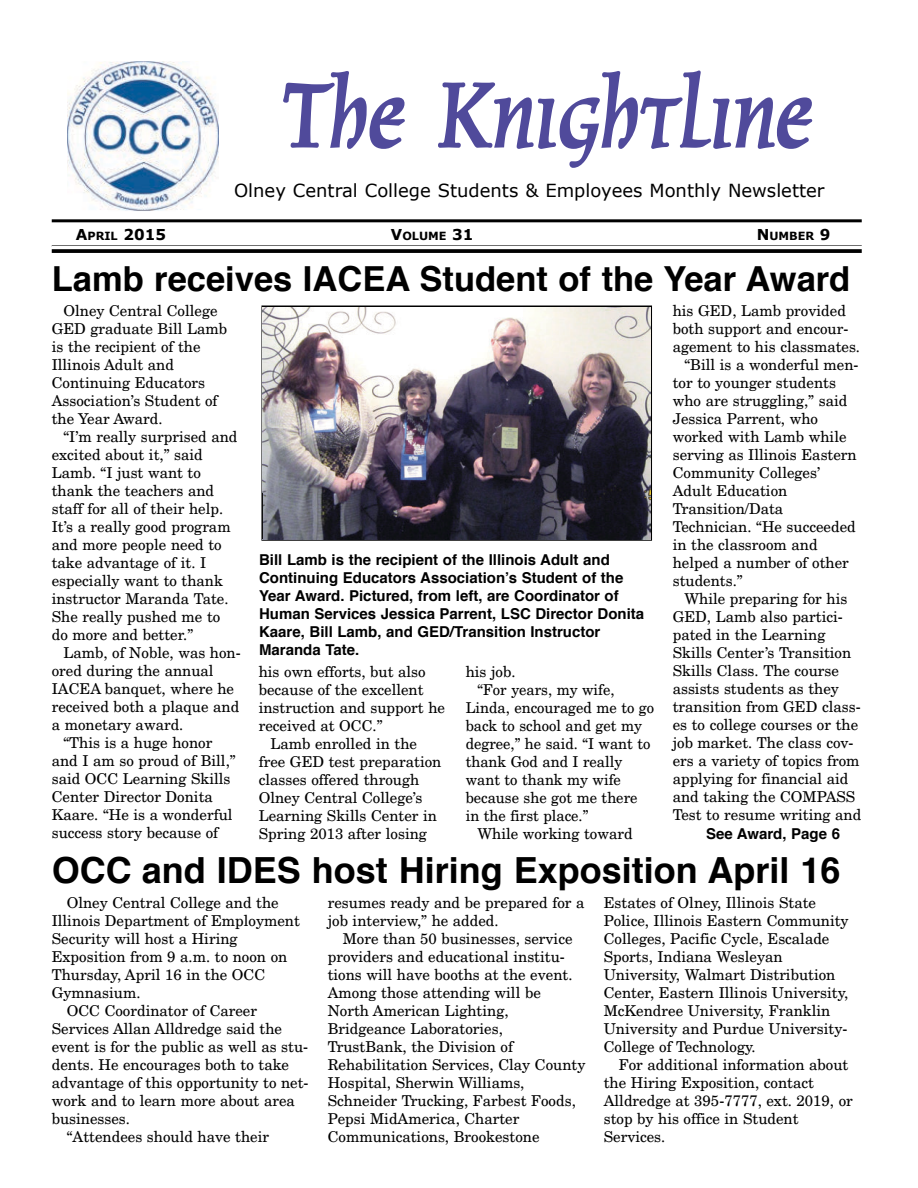
<style>
.page{position:relative;width:918px;height:1188px;background:#fff}
.page>*{position:absolute;margin:0;border:0;box-sizing:border-box;transform-origin:0 0}
.t1{font:105px "Oxford";color:#504a9b}
.t2{font:700 36px "Helvetica";color:#000}
.t3{font:700 34.5px "Helvetica";color:#000}
.t4{font:18px "Verdana";color:#000}
.t5{font:15px/18px "New Century Schlbk";color:#000}
.t6{font:700 15px/18px "Helvetica";color:#000}
.t7{font:700 15px "Verdana";color:#000}
.t8{font:700 11.25px "Verdana";color:#000}
.s1{font-size:11.25px}
.s2{font-size:15px}
</style>
<div class="page">
<hr style="left:52px;top:219px;width:810px;height:3px;background:#000">
<hr style="left:52px;top:245px;width:810px;height:1px;background:#000">
<svg style="left:52px;top:249px;width:810px;height:4px"></svg>
<svg style="left:283px;top:71px;width:122px;height:78px"></svg>
<svg style="left:438px;top:70px;width:375px;height:98px"></svg>
<img style="left:67px;top:61px;width:117px;height:150px">
<img style="left:182px;top:61px;width:36px;height:121px">
<img style="left:178px;top:182px;width:29px;height:27px">
<img style="left:263px;top:307px;width:339px;height:232px">
<img style="left:602px;top:307px;width:49px;height:232px">
<img style="left:263px;top:539px;width:291px;height:1px">
<img style="left:554px;top:539px;width:48px;height:1px">
<h1 class="t1" style="left:281px;top:56px;width:533px">The Knightline</h1>
<p class="t4" style="left:234px;top:179px;width:592px">Olney Central College Students &amp; Employees Monthly Newsletter</p>
<p class="t7" style="left:76px;top:225px;width:92px">A<span class="s1">PRIL</span> 2015</p>
<p class="t8" style="left:391px;top:229px;width:84px"><span class="s2">V</span>OLUME <span class="s2">31</span></p>
<p class="t8" style="left:757px;top:229px;width:75px"><span class="s2">N</span>UMBER <span class="s2">9</span></p>
<h3 class="t3" style="left:52px;top:265px;width:800px">Lamb receives IACEA Student of the Year Award</h3>
<p class="t5" style="left:52px;top:303px;width:177px;text-indent:12px">Olney Central College<br>GED graduate Bill Lamb is the recipient of the<br>Illinois Adult and<br>Continuing Educators<br>Association’s Student of the Year Award.</p>
<p class="t5" style="left:52px;top:429px;width:187px;text-indent:12px">“I’m really surprised and excited about it,” said<br>Lamb. “I just want to thank the teachers and staff for all of their help.<br>It’s a really good program and more people need to take advantage of it. I especially want to thank instructor Maranda Tate.<br>She really pushed me to do more and better.”</p>
<p class="t5" style="left:63px;top:645px;width:179px">Lamb, of Noble, was hon-</p>
<p class="t5" style="left:52px;top:663px;width:163px">ored during the annual</p>
<p class="t5" style="left:52px;top:681px;width:184px">IACEA banquet, where he</p>
<p class="t5" style="left:52px;top:699px;width:189px">received both a plaque and</p>
<p class="t5" style="left:52px;top:717px;width:133px">a monetary award.</p>
<p class="t5" style="left:63px;top:735px;width:150px">“This is a huge honor</p>
<p class="t5" style="left:52px;top:753px;width:185px">and I am so proud of Bill,”</p>
<p class="t5" style="left:52px;top:771px;width:180px">said OCC Learning Skills</p>
<p class="t5" style="left:52px;top:789px;width:163px">Center Director Donita</p>
<p class="t5" style="left:52px;top:807px;width:182px">Kaare. “He is a wonderful</p>
<p class="t5" style="left:52px;top:825px;width:168px">success story because of</p>
<p class="t6" style="left:259px;top:552px;width:387px">Bill Lamb is the recipient of the Illinois Adult and Continuing Educators Association’s Student of the Year Award. Pictured, from left, are Coordinator of Human Services Jessica Parrent, LSC Director Donita Kaare, Bill Lamb, and GED/Transition Instructor Maranda Tate.</p>
<p class="t5" style="left:259px;top:663px;width:168px">his own efforts, but also</p>
<p class="t5" style="left:259px;top:681px;width:166px">because of the excellent</p>
<p class="t5" style="left:259px;top:699px;width:188px">instruction and support he</p>
<p class="t5" style="left:259px;top:717px;width:125px">received at OCC.”</p>
<p class="t5" style="left:270px;top:735px;width:148px">Lamb enrolled in the</p>
<p class="t5" style="left:259px;top:753px;width:184px">free GED test preparation</p>
<p class="t5" style="left:259px;top:771px;width:162px">classes offered through</p>
<p class="t5" style="left:259px;top:789px;width:165px">Olney Central College’s</p>
<p class="t5" style="left:259px;top:807px;width:180px">Learning Skills Center in</p>
<p class="t5" style="left:259px;top:825px;width:170px">Spring 2013 after losing</p>
<p class="t5" style="left:466px;top:663px;width:51px">his job.</p>
<p class="t5" style="left:477px;top:681px;width:139px">“For years, my wife,</p>
<p class="t5" style="left:466px;top:699px;width:190px">Linda, encouraged me to go</p>
<p class="t5" style="left:466px;top:717px;width:178px">back to school and get my</p>
<p class="t5" style="left:466px;top:735px;width:186px">degree,” he said. “I want to</p>
<p class="t5" style="left:466px;top:753px;width:158px">thank God and I really</p>
<p class="t5" style="left:466px;top:771px;width:157px">want to thank my wife</p>
<p class="t5" style="left:466px;top:789px;width:173px">because she got me there</p>
<p class="t5" style="left:466px;top:807px;width:124px">in the first place.”</p>
<p class="t5" style="left:477px;top:825px;width:157px">While working toward</p>
<p class="t5" style="left:673px;top:303px;width:175px">his GED, Lamb provided</p>
<p class="t5" style="left:673px;top:321px;width:177px">both support and encour-</p>
<p class="t5" style="left:673px;top:339px;width:189px">agement to his classmates.</p>
<p class="t5" style="left:684px;top:357px;width:176px">“Bill is a wonderful men-</p>
<p class="t5" style="left:673px;top:375px;width:165px">tor to younger students</p>
<p class="t5" style="left:673px;top:393px;width:176px">who are struggling,” said</p>
<p class="t5" style="left:673px;top:411px;width:147px">Jessica Parrent, who</p>
<p class="t5" style="left:673px;top:429px;width:175px">worked with Lamb while</p>
<p class="t5" style="left:673px;top:447px;width:186px">serving as Illinois Eastern</p>
<p class="t5" style="left:673px;top:465px;width:149px">Community Colleges’</p>
<p class="t5" style="left:673px;top:483px;width:116px">Adult Education</p>
<p class="t5" style="left:673px;top:501px;width:112px">Transition/Data</p>
<p class="t5" style="left:673px;top:519px;width:185px">Technician. “He succeeded</p>
<p class="t5" style="left:673px;top:537px;width:146px">in the classroom and</p>
<p class="t5" style="left:673px;top:555px;width:178px">helped a number of other</p>
<p class="t5" style="left:673px;top:573px;width:72px">students.”</p>
<p class="t5" style="left:684px;top:591px;width:164px">While preparing for his</p>
<p class="t5" style="left:673px;top:609px;width:172px">GED, Lamb also partici-</p>
<p class="t5" style="left:673px;top:627px;width:154px">pated in the Learning</p>
<p class="t5" style="left:673px;top:645px;width:180px">Skills Center’s Transition</p>
<p class="t5" style="left:673px;top:663px;width:168px">Skills Class. The course</p>
<p class="t5" style="left:673px;top:681px;width:168px">assists students as they</p>
<p class="t5" style="left:673px;top:699px;width:189px">transition from GED class-</p>
<p class="t5" style="left:673px;top:717px;width:187px">es to college courses or the</p>
<p class="t5" style="left:673px;top:735px;width:182px">job market. The class cov-</p>
<p class="t5" style="left:673px;top:753px;width:188px">ers a variety of topics from</p>
<p class="t5" style="left:673px;top:771px;width:177px">applying for financial aid</p>
<p class="t5" style="left:673px;top:789px;width:184px">and taking the COMPASS</p>
<p class="t5" style="left:673px;top:807px;width:190px">Test to resume writing and</p>
<p class="t6" style="left:706px;top:826px;width:135px">See Award, Page 6</p>
<h2 class="t2" style="left:52px;top:855px;width:790px">OCC and IDES host Hiring Exposition April 16</h2>
<p class="t5" style="left:67px;top:895px;width:213px">Olney Central College and the</p>
<p class="t5" style="left:52px;top:913px;width:250px">Illinois Department of Employment</p>
<p class="t5" style="left:52px;top:931px;width:187px">Security will host a Hiring</p>
<p class="t5" style="left:52px;top:949px;width:237px">Exposition from 9 a.m. to noon on</p>
<p class="t5" style="left:52px;top:967px;width:215px">Thursday, April 16 in the OCC</p>
<p class="t5" style="left:52px;top:985px;width:90px">Gymnasium.</p>
<p class="t5" style="left:67px;top:1003px;width:192px">OCC Coordinator of Career</p>
<p class="t5" style="left:52px;top:1021px;width:232px">Services Allan Alldredge said the</p>
<p class="t5" style="left:52px;top:1039px;width:258px">event is for the public as well as stu-</p>
<p class="t5" style="left:52px;top:1057px;width:239px">dents. He encourages both to take</p>
<p class="t5" style="left:52px;top:1075px;width:258px">advantage of this opportunity to net-</p>
<p class="t5" style="left:52px;top:1093px;width:245px">work and to learn more about area</p>
<p class="t5" style="left:52px;top:1111px;width:80px">businesses.</p>
<p class="t5" style="left:67px;top:1129px;width:204px">“Attendees should have their</p>
<p class="t5" style="left:328px;top:895px;width:258px">resumes ready and be prepared for a job interview,” he added.</p>
<p class="t5" style="left:328px;top:931px;width:259px;text-indent:15px">More than 50 businesses, service providers and educational institu&shy;tions will have booths at the event.<br>Among those attending will be<br>North American Lighting,<br>Bridgeance Laboratories,<br>TrustBank, the Division of<br>Rehabilitation Services, Clay County<br>Hospital, Sherwin Williams,<br>Schneider Trucking, Farbest Foods,<br>Pepsi MidAmerica, Charter<br>Communications, Brookestone</p>
<p class="t5" style="left:604px;top:895px;width:246px">Estates of Olney, Illinois State Police, Illinois Eastern Community Colleges, Pacific Cycle, Escalade Sports, Indiana Wesleyan University, Walmart Distribution Center, Eastern Illinois University, McKendree University, Franklin University and Purdue University-College of Technology.</p>
<p class="t5" style="left:604px;top:1057px;width:251px;text-indent:15px">For additional information about the Hiring Exposition, contact<br>Alldredge at 395-7777, ext. 2019, or stop by his office in Student<br>Services.</p>
</div>
